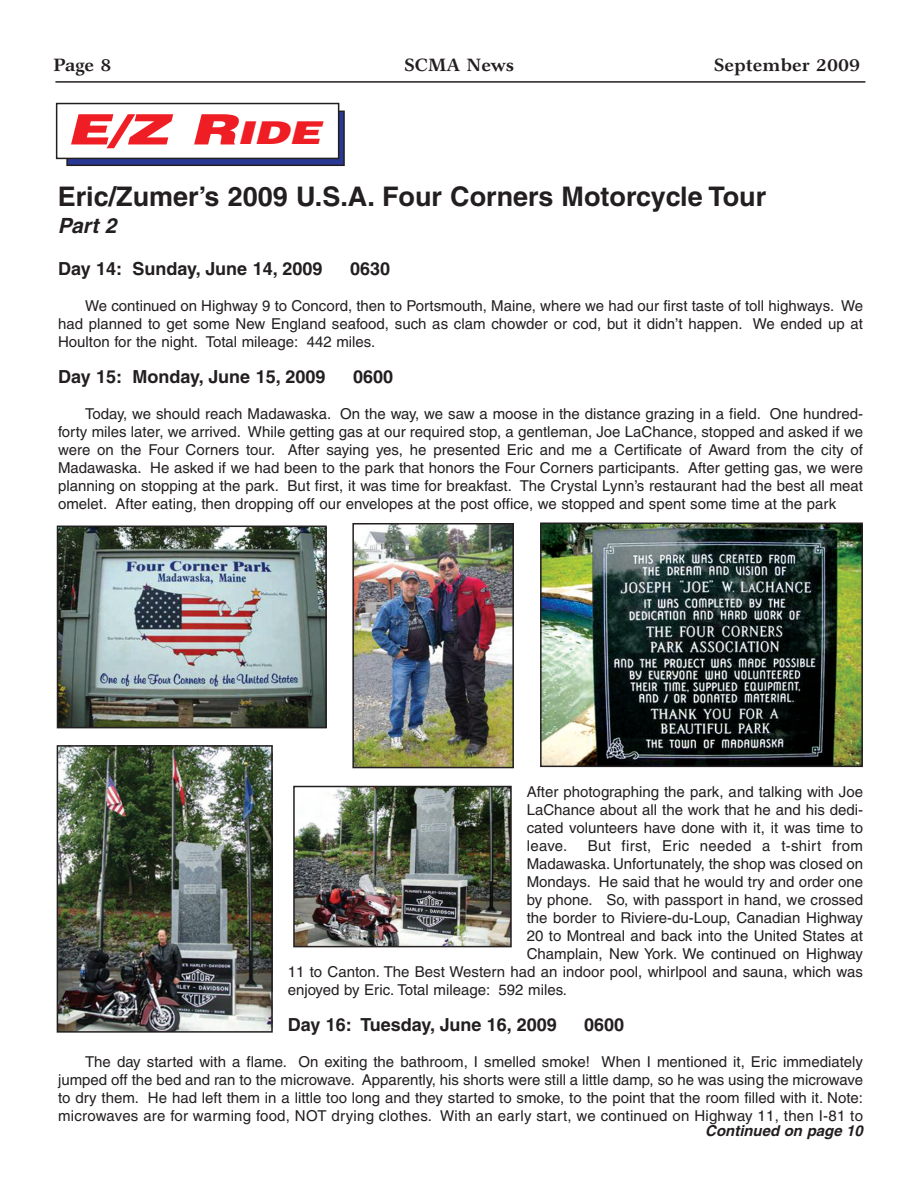
<style>
.page{position:relative;width:918px;height:1188px;background:#fff}
.page>*{position:absolute;margin:0;border:0;box-sizing:border-box;transform-origin:0 0}
.t1{font:italic 900 42px "Helvetica";color:#ee1e24;scale:1.41 1}
.t2{font:700 27px "Helvetica";color:#231f20}
.t3{font:italic 700 21px "Helvetica";color:#231f20}
.t4{font:700 18px "Helvetica";color:#231f20}
.t5{font:700 18px "Garth Graphic";color:#231f20}
.t6{font:15px/18px "Helvetica";color:#231f20;text-align:justify}
.t7{font:15px "Helvetica";letter-spacing:.02em;color:#231f20}
.t8{font:italic 700 15px "Helvetica";color:#231f20}
.s1{font-size:31.5px}
</style>
<div class="page">
<hr style="left:55px;top:81px;width:810px;height:2px;background:#231f20">
<svg style="left:68px;top:113px;width:275px;height:51px;background:#283690"></svg>
<div style="left:66px;top:111px;width:279px;height:55px;border:1px solid #231f20"></div>
<div style="left:57px;top:104px;width:282px;height:54px;background:#fff"></div>
<div style="left:56px;top:103px;width:283px;height:56px;border:1px solid #231f20"></div>
<img style="left:296px;top:789px;width:213px;height:155px">
<div style="left:293px;top:786px;width:219px;height:161px;border:2px solid #231f20"></div>
<img style="left:60px;top:748px;width:210px;height:282px">
<div style="left:57px;top:745px;width:216px;height:288px;border:2px solid #231f20"></div>
<img style="left:60px;top:529px;width:264px;height:196px">
<div style="left:57px;top:526px;width:270px;height:202px;border:2px solid #231f20"></div>
<img style="left:543px;top:526px;width:317px;height:238px">
<div style="left:540px;top:523px;width:323px;height:244px;border:2px solid #231f20"></div>
<img style="left:355px;top:526px;width:156px;height:239px">
<div style="left:352px;top:523px;width:162px;height:245px;border:2px solid #231f20"></div>
<p class="t5" style="left:53px;top:59px;width:60px">Page 8</p>
<p class="t5" style="left:405px;top:59px;width:111px">SCMA News</p>
<p class="t5" style="left:714px;top:59px;width:148px">September 2009</p>
<h1 class="t1" style="left:67px;top:114px;width:187px">E/Z R<span class="s1">IDE</span></h1>
<h2 class="t2" style="left:58px;top:187px;width:710px">Eric/Zumer’s 2009 U.S.A. Four Corners Motorcycle Tour</h2>
<h3 class="t3" style="left:58px;top:218px;width:64px">Part 2</h3>
<p class="t4" style="left:58px;top:262px;width:266px">Day 14: Sunday, June 14, 2009</p>
<p class="t4" style="left:350px;top:262px;width:42px">0630</p>
<p class="t6" style="left:58px;top:298px;width:806px;text-indent:27px">We continued on Highway 9 to Concord, then to Portsmouth, Maine, where we had our first taste of toll highways. We had planned to get some New England seafood, such as clam chowder or cod, but it didn’t happen. We ended up at Houlton for the night. Total mileage: 442 miles.</p>
<p class="t4" style="left:58px;top:370px;width:269px">Day 15: Monday, June 15, 2009</p>
<p class="t4" style="left:353px;top:370px;width:42px">0600</p>
<p class="t6" style="left:58px;top:406px;width:806px;text-indent:27px">Today, we should reach Madawaska. On the way, we saw a moose in the distance grazing in a field. One hundred&shy;forty miles later, we arrived. While getting gas at our required stop, a gentleman, Joe LaChance, stopped and asked if we were on the Four Corners tour. After saying yes, he presented Eric and me a Certificate of Award from the city of Madawaska. He asked if we had been to the park that honors the Four Corners participants. After getting gas, we were planning on stopping at the park. But first, it was time for breakfast. The Crystal Lynn’s restaurant had the best all meat omelet. After eating, then dropping off our envelopes at the post office, we stopped and spent some time at the park</p>
<p class="t6" style="left:527px;top:784px;width:338px">After photographing the park, and talking with Joe LaChance about all the work that he and his dedi&shy;cated volunteers have done with it, it was time to leave.</p>
<p class="t7" style="left:588px;top:840px;width:277px">But first, Eric needed a t-shirt from</p>
<p class="t6" style="left:527px;top:856px;width:338px">Madawaska. Unfortunately, the shop was closed on</p>
<p class="t6" style="left:527px;top:874px;width:338px">Mondays. He said that he would try and order one</p>
<p class="t6" style="left:527px;top:892px;width:338px">by phone. So, with passport in hand, we crossed</p>
<p class="t6" style="left:527px;top:910px;width:338px">the border to Riviere-du-Loup, Canadian Highway</p>
<p class="t6" style="left:527px;top:928px;width:338px">20 to Montreal and back into the United States at</p>
<p class="t6" style="left:527px;top:946px;width:338px">Champlain, New York. We continued on Highway</p>
<p class="t6" style="left:288px;top:964px;width:577px">11 to Canton. The Best Western had an indoor pool, whirlpool and sauna, which was</p>
<p class="t6" style="left:288px;top:982px;width:281px">enjoyed by Eric. Total mileage: 592 miles.</p>
<p class="t4" style="left:288px;top:1018px;width:271px">Day 16: Tuesday, June 16, 2009</p>
<p class="t4" style="left:584px;top:1018px;width:42px">0600</p>
<p class="t6" style="left:58px;top:1054px;width:806px;text-indent:27px">The day started with a flame. On exiting the bathroom, I smelled smoke! When I mentioned it, Eric immediately jumped off the bed and ran to the microwave. Apparently, his shorts were still a little damp, so he was using the microwave to dry them. He had left them in a little too long and they started to smoke, to the point that the room filled with it. Note: microwaves are for warming food, NOT drying clothes. With an early start, we continued on Highway 11, then I-81 to</p>
<p class="t8" style="left:705px;top:1125px;width:162px">Continued on page 10</p>
</div>
